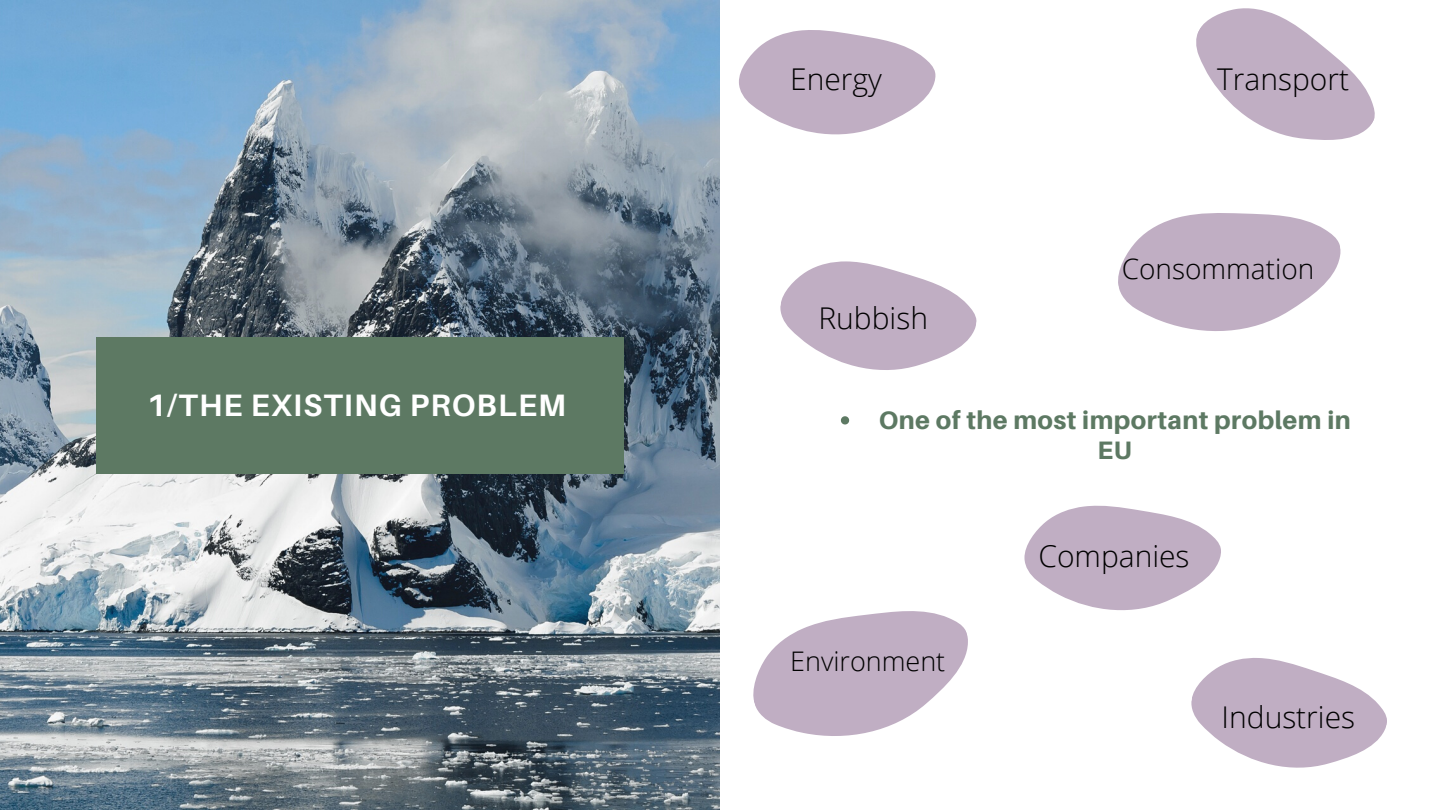
<style>
.page{position:relative;width:1440px;height:810px;background:#fff}
.page>*{position:absolute;margin:0;border:0;box-sizing:border-box;transform-origin:0 0}
.t1{font:700 31px "Aileron";letter-spacing:.035em;color:#fff}
.t2{font:300 30px "Open Sans";color:#000}
.t3{font:300 28px "Open Sans";color:#000}
.t4{font:300 27px "Open Sans";color:#000}
.t5{font:800 25.2px/30px "Aileron";letter-spacing:.02em;color:#5d7963;text-align:center}
</style>
<div class="page">
<img style="left:0;top:0;width:720px;height:810px">
<div style="left:96px;top:337px;width:528px;height:136px;background:#5d7963"></div>
<svg style="left:739px;top:30px;width:197px;height:105px"></svg>
<svg style="left:841px;top:416px;width:8px;height:8px"></svg>
<svg style="left:1118px;top:213px;width:223px;height:118px"></svg>
<svg style="left:1024px;top:505px;width:197px;height:106px"></svg>
<svg style="left:1191px;top:658px;width:196px;height:110px"></svg>
<svg style="left:780px;top:261px;width:197px;height:109px"></svg>
<svg style="left:1196px;top:8px;width:179px;height:132px"></svg>
<svg style="left:753px;top:611px;width:215px;height:125px"></svg>
<p class="t1" style="left:147px;top:386px;width:421px">1/THE EXISTING PROBLEM</p>
<p class="t2" style="left:790px;top:58px;width:93px">Energy</p>
<p class="t2" style="left:1217px;top:58px;width:133px">Transport</p>
<p class="t2" style="left:818px;top:297px;width:111px">Rubbish</p>
<p class="t3" style="left:1122px;top:249px;width:194px">Consommation</p>
<p class="t5" style="left:879px;top:405px;width:474px">One of the most important problem in<br>EU</p>
<p class="t4" style="left:790px;top:642px;width:156px">Environment</p>
<p class="t2" style="left:1038px;top:535px;width:153px">Companies</p>
<p class="t2" style="left:1222px;top:696px;width:135px">Industries</p>
</div>
